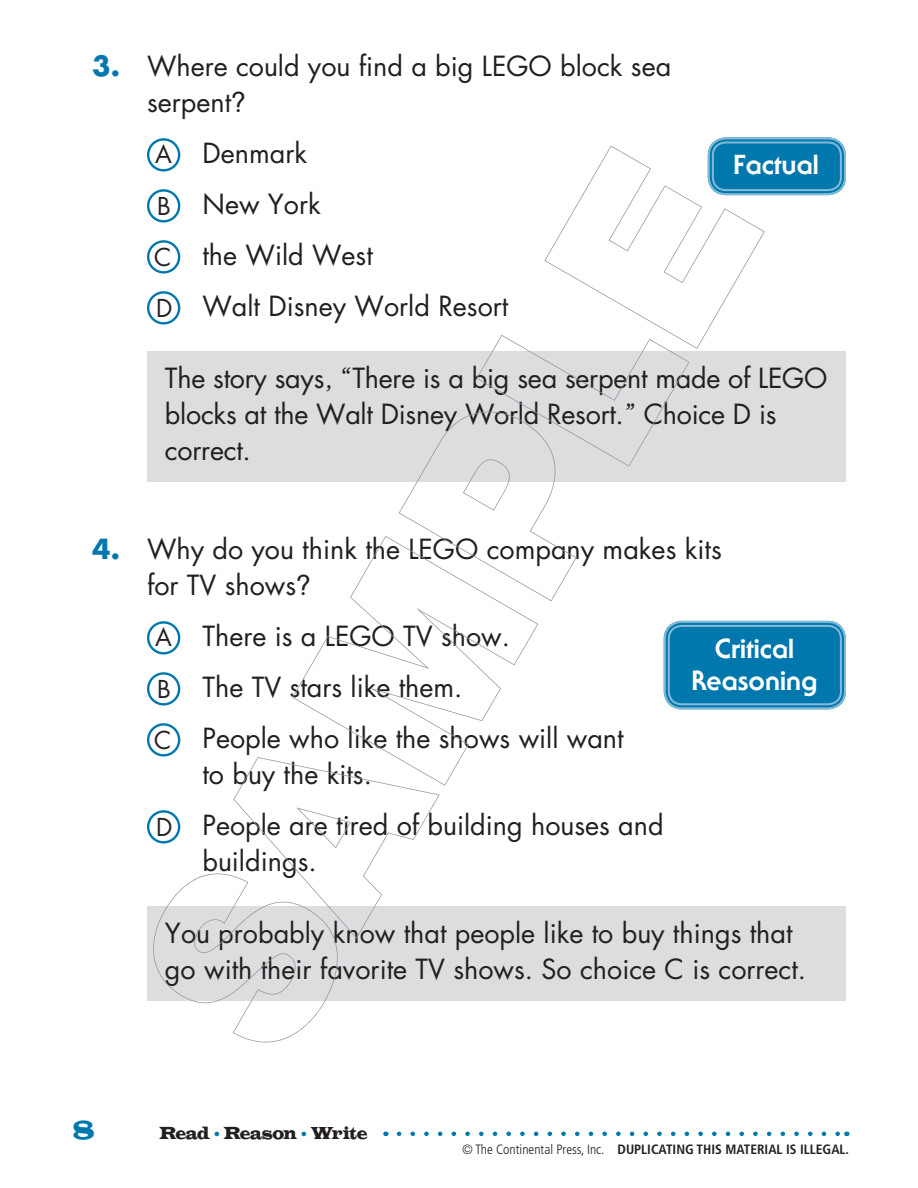
<style>
.page{position:relative;width:918px;height:1188px;background:#fff}
.page>*{position:absolute;margin:0;border:0;box-sizing:border-box;transform-origin:0 0}
.Q_Explanation{font:27px/36px "CP Futura";letter-spacing:-.01em;color:#231f20}
.Answer{font:27px/36px "CP Futura";color:#231f20}
.Q_2{font:27px/36px "CP Futura";color:#231f20}
.t1{font:800 27px/32.4px "Serif Gothic";color:#fff;text-align:center}
.t2{font:27px "Indubitably";color:#0078ae}
.t3{font:24px "CP Futura";color:#231f20}
.t4{font:18px "Indubitably";letter-spacing:-.015em;color:#231f20}
.t5{font:700 condensed 13.5px "Frutiger";color:#231f20}
.s1{font-family:"Futura";font-weight:700;color:#0078ae}
.s2{font-size:12px;color:#0078ae}
.s3{font-weight:300}
</style>
<div class="page">
<svg style="left:399px;top:1132px;width:441px;height:4px"></svg>
<div style="left:147px;top:352px;width:699px;height:130px;background:#dcdddf"></div>
<div style="left:147px;top:907px;width:699px;height:94px;background:#dcdddf"></div>
<div style="left:147px;top:138px;width:33px;height:34px;border:2px solid #0078ae;border-radius:50%"></div>
<div style="left:147px;top:189px;width:33px;height:34px;border:2px solid #0078ae;border-radius:50%"></div>
<div style="left:147px;top:240px;width:33px;height:34px;border:2px solid #0078ae;border-radius:50%"></div>
<div style="left:147px;top:291px;width:33px;height:34px;border:2px solid #0078ae;border-radius:50%"></div>
<div style="left:147px;top:621px;width:33px;height:34px;border:2px solid #0078ae;border-radius:50%"></div>
<div style="left:147px;top:672px;width:33px;height:34px;border:2px solid #0078ae;border-radius:50%"></div>
<div style="left:147px;top:723px;width:33px;height:34px;border:2px solid #0078ae;border-radius:50%"></div>
<div style="left:147px;top:810px;width:33px;height:34px;border:2px solid #0078ae;border-radius:50%"></div>
<div style="left:709px;top:138px;width:136px;height:56px;background:#0078ae;border-radius:17px"></div>
<div style="left:708px;top:137px;width:138px;height:58px;border:6px solid #0078ae;border-radius:15px"></div>
<div style="left:708px;top:137px;width:138px;height:58px;border:2px solid #83b9d9;border-radius:17px"></div>
<div style="left:712px;top:141px;width:130px;height:50px;border:2px solid #83b9d9;border-radius:13px"></div>
<div style="left:665px;top:622px;width:180px;height:86px;background:#0078ae;border-radius:17px"></div>
<div style="left:664px;top:621px;width:182px;height:88px;border:6px solid #0078ae;border-radius:15px"></div>
<div style="left:664px;top:621px;width:182px;height:88px;border:2px solid #83b9d9;border-radius:17px"></div>
<div style="left:668px;top:625px;width:174px;height:80px;border:2px solid #83b9d9;border-radius:13px"></div>
<svg style="left:153px;top:757px;width:287px;height:285px"></svg>
<svg style="left:292px;top:536px;width:246px;height:250px"></svg>
<svg style="left:399px;top:335px;width:290px;height:266px"></svg>
<svg style="left:544px;top:146px;width:221px;height:203px"></svg>
<p class="Q_2" style="left:147px;top:48px;width:526px;text-indent:-55px"><span class="s1">3.</span> Where could you find a big LEGO block sea serpent?</p>
<p class="t3" style="left:155px;top:139px;width:18px">A</p>
<p class="Answer" style="left:202px;top:135px;width:106px">Denmark</p>
<p class="t3" style="left:157px;top:191px;width:15px">B</p>
<p class="Answer" style="left:202px;top:186px;width:120px">New York</p>
<p class="t3" style="left:154px;top:242px;width:19px">C</p>
<p class="Answer" style="left:202px;top:237px;width:172px">the Wild West</p>
<p class="t3" style="left:156px;top:293px;width:18px">D</p>
<p class="Answer" style="left:202px;top:288px;width:307px">Walt Disney World Resort</p>
<p class="t1" style="left:733px;top:148px;width:87px">Factual</p>
<p class="Q_Explanation" style="left:165px;top:360px;width:664px">The story says, “There is a big sea serpent made of LEGO blocks at the Walt Disney World Resort.” Choice D is correct.</p>
<p class="Q_2" style="left:147px;top:531px;width:576px;text-indent:-55px"><span class="s1">4.</span> Why do you think the LEGO company makes kits for TV shows?</p>
<p class="t3" style="left:155px;top:622px;width:18px">A</p>
<p class="Answer" style="left:202px;top:618px;width:309px">There is a LEGO TV show.</p>
<p class="t3" style="left:157px;top:674px;width:15px">B</p>
<p class="Answer" style="left:202px;top:669px;width:262px">The TV stars like them.</p>
<p class="t3" style="left:154px;top:725px;width:19px">C</p>
<p class="Answer" style="left:202px;top:720px;width:423px">People who like the shows will want to buy the kits.</p>
<p class="t3" style="left:156px;top:812px;width:18px">D</p>
<p class="Answer" style="left:202px;top:807px;width:463px">People are tired of building houses and buildings.</p>
<p class="t1" style="left:691px;top:632px;width:128px">Critical<br>Reasoning</p>
<p class="Q_Explanation" style="left:165px;top:915px;width:643px">You probably know that people like to buy things that go with their favorite TV shows. So choice C is correct.</p>
<p class="t2" style="left:74px;top:1114px;width:23px">8</p>
<p class="t4" style="left:159px;top:1123px;width:210px">Read <span class="s2">•</span> Reason <span class="s2">•</span> Write</p>
<p class="t5" style="left:462px;top:1141px;width:388px"><span class="s3">© The Continental Press, Inc.</span> DUPLICATING THIS MATERIAL IS ILLEGAL.</p>
</div>
